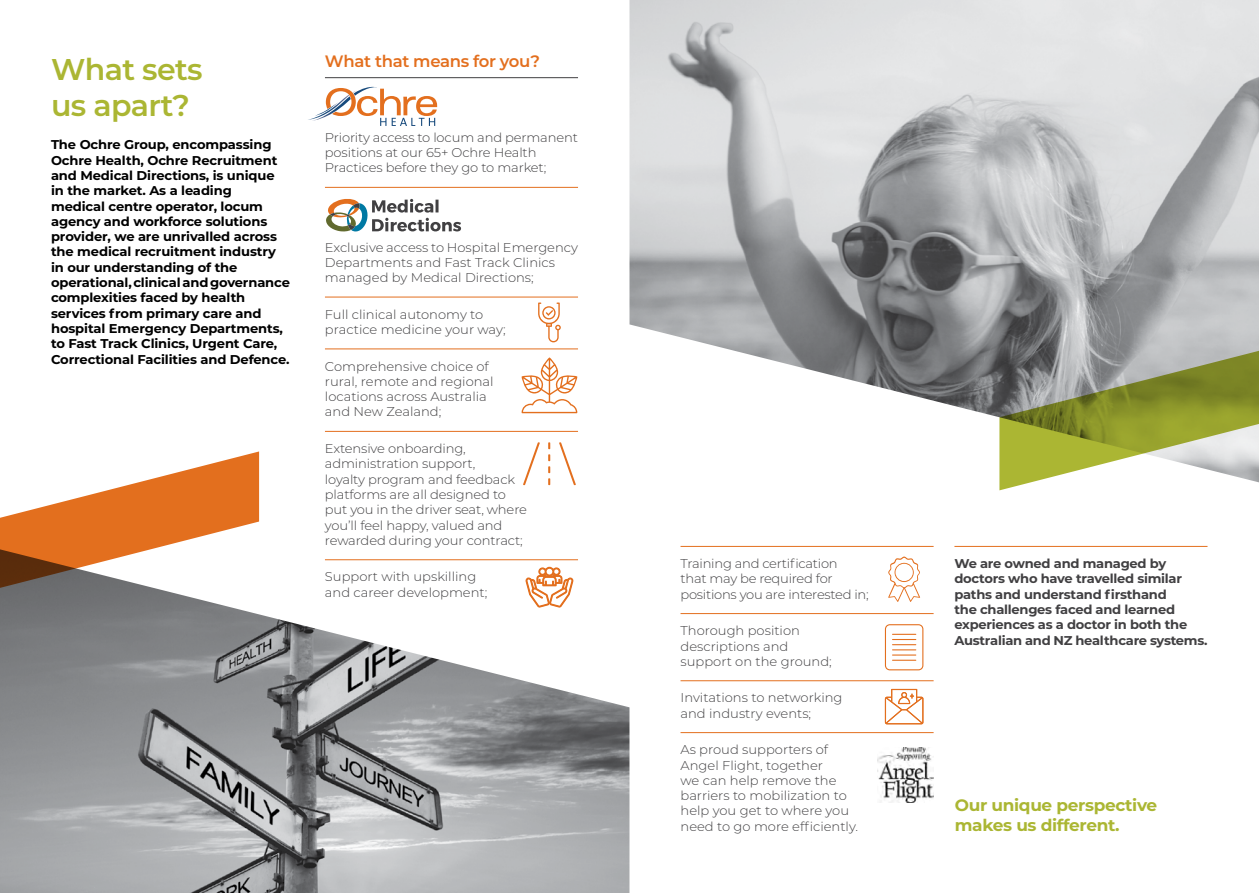
<style>
.page{position:relative;width:1259px;height:893px;background:#fff}
.page>*{position:absolute;margin:0;border:0;box-sizing:border-box;transform-origin:0 0}
.t1{font:600 30px/36px "Montserrat";letter-spacing:-.02em;color:#abb633}
.t2{font:700 16.5px/19.8px "Montserrat";letter-spacing:-.02em;color:#abb633}
.t3{font:600 16.5px "Montserrat";letter-spacing:-.02em;color:#e36f1e}
.t4{font:300 12.75px/15.3px "Montserrat";letter-spacing:-.01em;color:#414042}
.t5{font:700 12.75px/15.3px "Montserrat";letter-spacing:-.01em;color:#000}
.t6{font:700 12.75px/15.3px "Montserrat";letter-spacing:-.02em;color:#414042}
</style>
<div class="page">
<img style="left:0;top:560px;width:629px;height:333px">
<img style="left:629px;top:0;width:630px;height:417px">
<hr style="left:325px;top:77px;width:253px;height:1px;background:#414042">
<hr style="left:325px;top:187px;width:253px;height:1px;background:#e36f1e">
<hr style="left:325px;top:297px;width:253px;height:1px;background:#e36f1e">
<hr style="left:325px;top:349px;width:253px;height:1px;background:#e36f1e">
<hr style="left:325px;top:431px;width:253px;height:1px;background:#e36f1e">
<hr style="left:325px;top:559px;width:253px;height:1px;background:#e36f1e">
<hr style="left:954px;top:546px;width:253px;height:1px;background:#e36f1e">
<svg style="left:326px;top:198px;width:135px;height:34px"></svg>
<img style="left:877px;top:747px;width:56px;height:55px">
<hr style="left:680px;top:546px;width:253px;height:1px;background:#e36f1e">
<hr style="left:680px;top:613px;width:253px;height:1px;background:#e36f1e">
<hr style="left:680px;top:680px;width:253px;height:1px;background:#e36f1e">
<hr style="left:680px;top:732px;width:253px;height:1px;background:#e36f1e">
<svg style="left:526px;top:567px;width:47px;height:40px"></svg>
<svg style="left:885px;top:624px;width:38px;height:46px"></svg>
<svg style="left:885px;top:689px;width:38px;height:35px"></svg>
<svg style="left:538px;top:303px;width:23px;height:39px"></svg>
<svg style="left:523px;top:442px;width:53px;height:43px"></svg>
<svg style="left:521px;top:357px;width:56px;height:56px"></svg>
<svg style="left:308px;top:86px;width:129px;height:40px"></svg>
<svg style="left:999px;top:336px;width:260px;height:154px;background:#a6ab79"></svg>
<svg style="left:0;top:451px;width:259px;height:148px"></svg>
<svg style="left:888px;top:557px;width:32px;height:45px"></svg>
<h1 class="t1" style="left:51px;top:50px;width:153px">What sets us apart?</h1>
<p class="t5" style="left:51px;top:136px;width:240px">The Ochre Group, encompassing<br>Ochre Health, Ochre Recruitment and Medical Directions, is unique in the market. As a leading<br>medical centre operator, locum agency and workforce solutions provider, we are unrivalled across the medical recruitment industry in our understanding of the operational, clinical and governance complexities faced by health services from primary care and hospital Emergency Departments, to Fast Track Clinics, Urgent Care,<br>Correctional Facilities and Defence.</p>
<p class="t3" style="left:325px;top:49px;width:217px">What that means for you?</p>
<p class="t4" style="left:325px;top:129px;width:254px">Priority access to locum and permanent positions at our 65+ Ochre Health<br>Practices before they go to market;</p>
<p class="t4" style="left:325px;top:239px;width:254px">Exclusive access to Hospital Emergency<br>Departments and Fast Track Clinics managed by Medical Directions;</p>
<p class="t4" style="left:325px;top:306px;width:182px">Full clinical autonomy to practice medicine your way;</p>
<p class="t4" style="left:325px;top:358px;width:170px">Comprehensive choice of rural, remote and regional locations across Australia and New Zealand;</p>
<p class="t4" style="left:325px;top:440px;width:203px">Extensive onboarding, administration support,<br>loyalty program and feedback platforms are all designed to put you in the driver seat, where you’ll feel happy, valued and rewarded during your contract;</p>
<p class="t4" style="left:325px;top:569px;width:164px">Support with upskilling and career development;</p>
<p class="t4" style="left:680px;top:555px;width:190px">Training and certification<br>that may be required for positions you are interested in;</p>
<p class="t4" style="left:680px;top:623px;width:153px">Thorough position descriptions and support on the ground;</p>
<p class="t4" style="left:680px;top:690px;width:163px">Invitations to networking and industry events;</p>
<p class="t4" style="left:680px;top:742px;width:179px">As proud supporters of<br>Angel Flight, together<br>we can help remove the barriers to mobilization to help you get to where you need to go more efficiently.</p>
<p class="t6" style="left:954px;top:555px;width:254px">We are owned and managed by doctors who have travelled similar paths and understand firsthand<br>the challenges faced and learned experiences as a doctor in both the Australian and NZ healthcare systems.</p>
<p class="t2" style="left:955px;top:795px;width:204px">Our unique perspective makes us different.</p>
</div>
